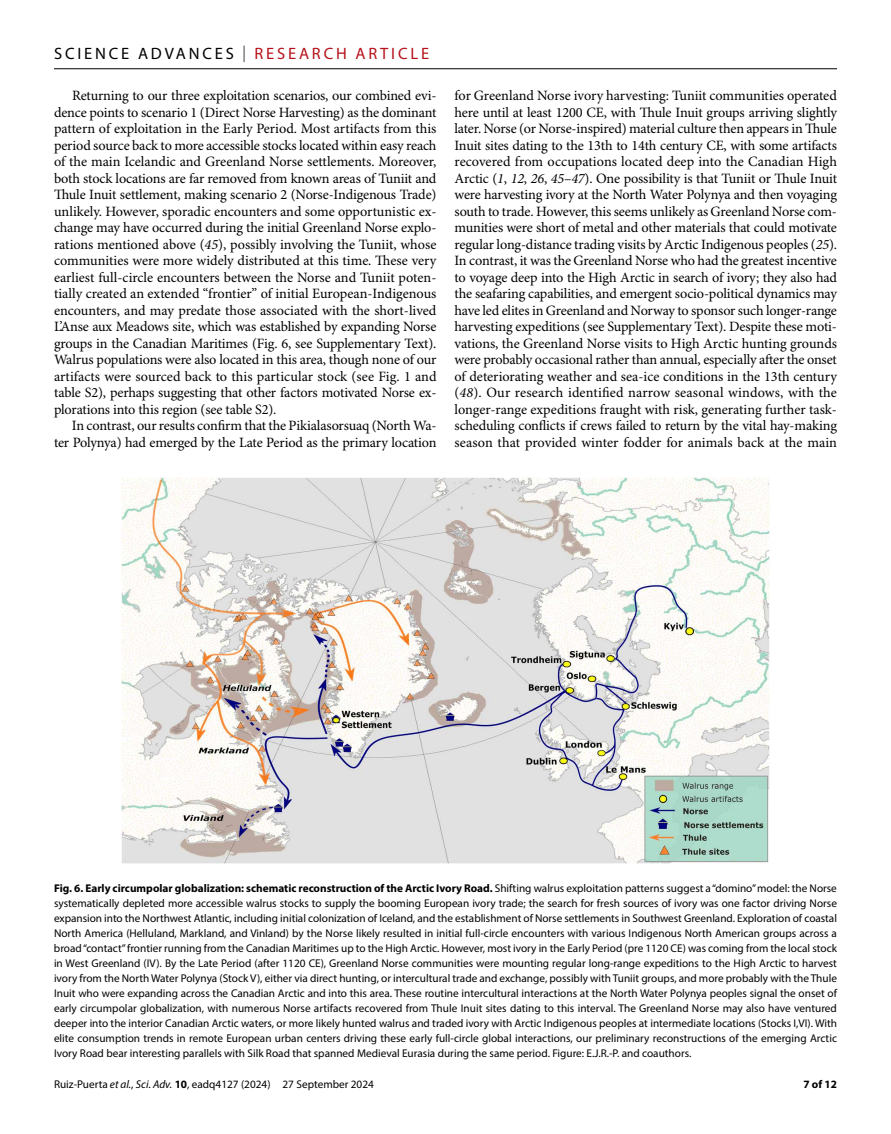
<style>
.page{position:relative;width:891px;height:1134px;background:#fff}
.page>*{position:absolute;margin:0;border:0;box-sizing:border-box;transform-origin:0 0}
.t1{font:16.5px "Myriad Pro";letter-spacing:.17em;color:#000}
.t2{font:14.25px/16.5px "Minion Pro";letter-spacing:-.01em;color:#000;text-align:justify}
.t3{font:11.25px/15px "Myriad Pro";color:#000;text-align:justify}
.t4{font:700 11.25px "Myriad Pro";color:#000}
.s1{font-weight:300}
.s2{color:#b5121b}
.s3{font-style:italic}
.s4{font-weight:700}
</style>
<div class="page">
<hr style="left:54px;top:68px;width:783px;height:1px;background:#000">
<img style="left:121px;top:477px;width:649px;height:386px">
<p class="t1" style="left:54px;top:44px;width:376px">Science Adva nces <span class="s1">|</span> <span class="s2">Resear ch Ar ticle</span></p>
<p class="t2" style="left:54px;top:88px;width:384px;text-indent:18px">Returning to our three exploitation scenarios, our combined evi&shy;dence points to scenario 1 (Direct Norse Harvesting) as the dominant pattern of exploitation in the Early Period. Most artifacts from this period source back to more accessible stocks located within easy reach of the main Icelandic and Greenland Norse settlements. Moreover, both stock locations are far removed from known areas of Tuniit and Thule Inuit settlement, making scenario 2 (Norse-Indigenous Trade) unlikely. However, sporadic encounters and some opportunistic ex&shy;change may have occurred during the initial Greenland Norse explo&shy;rations mentioned above (<span class="s3">45</span>), possibly involving the Tuniit, whose communities were more widely distributed at this time. These very earliest full-circle encounters between the Norse and Tuniit poten&shy;tially created an extended “frontier” of initial European-Indigenous encounters, and may predate those associated with the short-lived L’Anse aux Meadows site, which was established by expanding Norse groups in the Canadian Maritimes (Fig. 6, see Supplementary Text).<br>Walrus populations were also located in this area, though none of our artifacts were sourced back to this particular stock (see Fig. 1 and table S2), perhaps suggesting that other factors motivated Norse ex&shy;plorations into this region (see table S2).</p>
<p class="t2" style="left:54px;top:418px;width:384px;text-align:right">In contrast, our results confirm that the Pikialasorsuaq (North Wa&shy;ter Polynya) had emerged by the Late Period as the primary location</p>
<p class="t2" style="left:454px;top:88px;width:384px">for Greenland Norse ivory harvesting: Tuniit communities operated here until at least 1200 CE, with Thule Inuit groups arriving slightly later. Norse (or Norse-inspired) material culture then appears in Thule Inuit sites dating to the 13th to 14th century CE, with some artifacts recovered from occupations located deep into the Canadian High Arctic (<span class="s3">1</span>, <span class="s3">12</span>, <span class="s3">26</span>, <span class="s3">45</span>–<span class="s3">47</span>). One possibility is that Tuniit or Thule Inuit were harvesting ivory at the North Water Polynya and then voyaging south to trade. However, this seems unlikely as Greenland Norse com&shy;munities were short of metal and other materials that could motivate regular long-distance trading visits by Arctic Indigenous peoples (<span class="s3">25</span>).<br>In contrast, it was the Greenland Norse who had the greatest incentive to voyage deep into the High Arctic in search of ivory; they also had the seafaring capabilities, and emergent socio-political dynamics may have led elites in Greenland and Norway to sponsor such longer-range harvesting expeditions (see Supplementary Text). Despite these moti&shy;vations, the Greenland Norse visits to High Arctic hunting grounds were probably occasional rather than annual, especially after the onset of deteriorating weather and sea-ice conditions in the 13th century (<span class="s3">48</span>). Our research identified narrow seasonal windows, with the longer-range expeditions fraught with risk, generating further task&shy;scheduling conflicts if crews failed to return by the vital hay-making season that provided winter fodder for animals back at the main</p>
<p class="t3" style="left:54px;top:881px;width:785px"><span class="s4">Fig. 6. Early circumpolar globalization: schematic reconstruction of the Arctic Ivory Road.</span> Shifting walrus exploitation patterns suggest a “domino” model: the Norse systematically depleted more accessible walrus stocks to supply the booming European ivory trade; the search for fresh sources of ivory was one factor driving Norse expansion into the Northwest Atlantic, including initial colonization of Iceland, and the establishment of Norse settlements in Southwest Greenland. Exploration of coastal North America (Helluland, Markland, and Vinland) by the Norse likely resulted in initial full-circle encounters with various I ndigenous North American groups across a broad “contact” frontier running from the Canadian Maritimes up to the H igh Arctic. However, most ivory in the Early Period (pre 1120 CE) was coming from the local stock in West Greenland (IV). By the Late Period (after 1120 CE), Greenland Norse communities were mounting regular long-range expeditions to the H igh Arctic to harvest ivory from the North Water Polynya (Stock V), either via direct hunting, or intercultural trade and exchange, possibly with Tuniit groups, and more probably with the Thule I nuit who were expanding across the Canadian Arctic and into this area. These routine intercultural interactions at the North Water Polynya peoples signal the onset of early circumpolar globalization, with numerous Norse artifacts recovered from Thule I nuit sites dating to this interval. The Greenland Norse may also have ventured deeper into the interior Canadian Arctic waters, or more likely hunted walrus and traded ivory with Arctic I ndigenous peoples at intermediate locations (Stocks I,VI). With elite consumption trends in remote European urban centers driving these early full-circle global interactions, our preliminary reconstructions of the emerging Arctic Ivory Road bear interesting parallels with Silk Road that spanned Medieval Eurasia during the same period. Figure: E.J.R.-P. and coauthors.</p>
<p class="t3" style="left:54px;top:1076px;width:321px">Ruiz-Puerta <span class="s3">et al.</span>, <span class="s3">Sci. Adv.</span> <span class="s4">10</span>, eadq4127 (2024) 27 September 2024</p>
<p class="t4" style="left:803px;top:1076px;width:35px">7 of 12</p>
</div>
